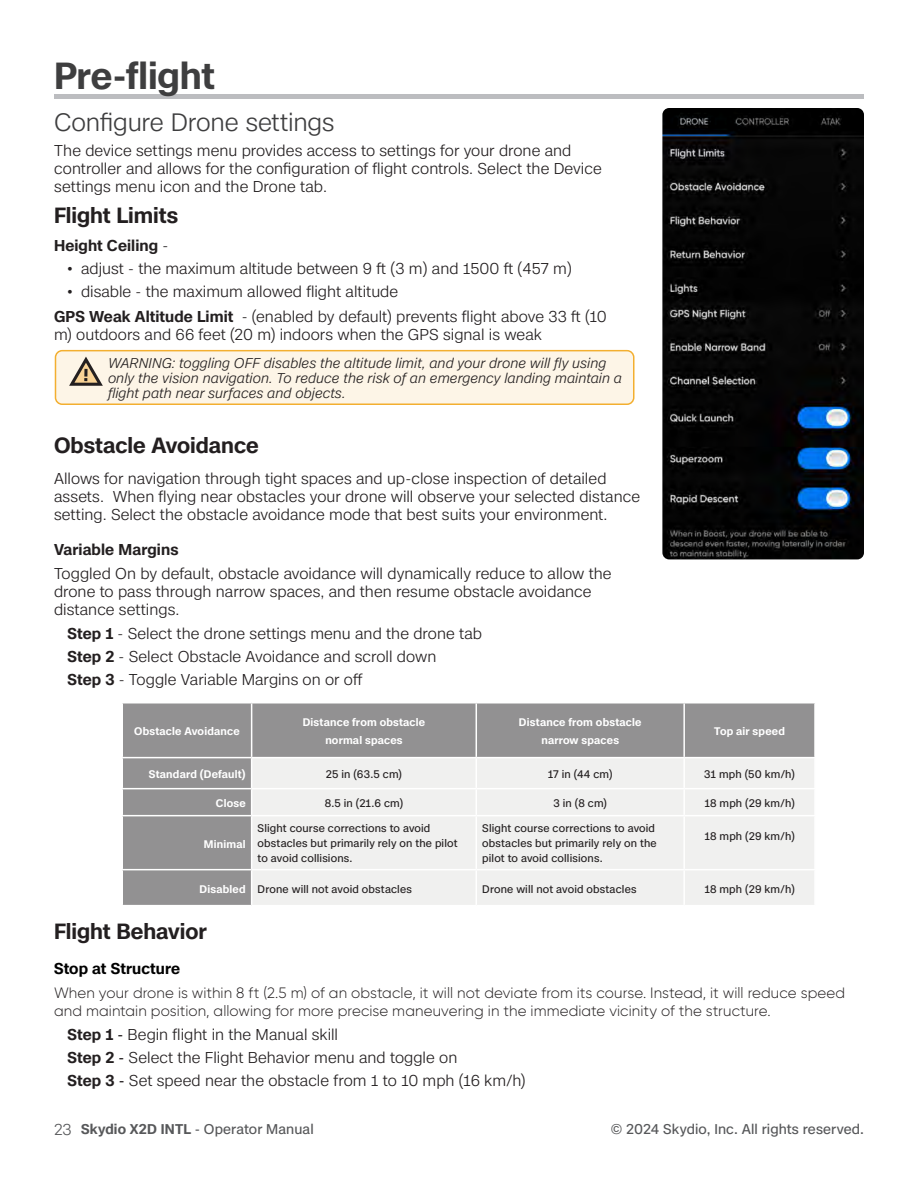
<style>
.page{position:relative;width:918px;height:1188px;background:#fff}
.page>*{position:absolute;margin:0;border:0;box-sizing:border-box;transform-origin:0 0}
.Heading_1{font:600 36px "Case";letter-spacing:-.005em;color:#3e3e3f}
.Heading_2{font:300 24px "Case";letter-spacing:-.01em;color:#3e3e3f}
.Heading_2-2{font:600 21px "Case";letter-spacing:-.005em;color:#231f20}
.Body_copy{font:300 15px/18px "Case";color:#231f20}
.Body_copy-2{font:300 15px/18px "Gilroy";letter-spacing:.005em;color:#231f20}
.Heading_3{font:300 15px "Case";letter-spacing:.005em;color:#231f20}
.t1{font:600 15px "Case";letter-spacing:.005em;color:#000}
.Heading_3-2{font:600 15px "Case";letter-spacing:.01em;color:#231f20}
.Body_copy-3{font:600 15px "Case";letter-spacing:.005em;color:#231f20}
.Body_copy-4{font:italic 300 13.5px/15px "Case";letter-spacing:.01em;color:#231f20}
.t2{font:13.5px "Case";letter-spacing:.005em;color:#57585a}
.Bulleted_list{font:10.5px/15px "Case";letter-spacing:.015em;color:#231f20}
.t3{font:600 10.5px "Case";letter-spacing:.02em;color:#fff}
.s1{font-weight:300}
.s2{font-family:"Gilroy";font-weight:600}
.s3{font-weight:600}
.s4{font-weight:400}
.s5{font-weight:300;font-size:15px}
</style>
<div class="page">
<div style="left:54px;top:94px;width:810px;height:5px;background:#bcbdc0"></div>
<img style="left:662px;top:108px;width:202px;height:451px">
<div style="left:55px;top:351px;width:579px;height:53px;background:#fdf5e7;border-radius:7px"></div>
<div style="left:55px;top:350px;width:579px;height:55px;border:2px solid #f3af30;border-radius:7px"></div>
<svg style="left:69px;top:357px;width:34px;height:29px"></svg>
<div style="left:123px;top:704px;width:691px;height:201px;background:#929192"></div>
<div style="left:252px;top:758px;width:562px;height:147px;background:#f0f0ef"></div>
<hr style="left:252px;top:757px;width:224px;height:1px;background:#fff">
<hr style="left:684px;top:757px;width:132px;height:1px;background:#fff">
<hr style="left:251px;top:758px;width:1px;height:30px;background:#fff">
<hr style="left:683px;top:870px;width:2px;height:35px;background:#fff">
<hr style="left:251px;top:703px;width:1px;height:54px;background:#fff">
<hr style="left:122px;top:757px;width:130px;height:1px;background:#fff">
<hr style="left:476px;top:703px;width:1px;height:54px;background:#fff">
<hr style="left:683px;top:703px;width:2px;height:54px;background:#fff">
<hr style="left:476px;top:757px;width:208px;height:1px;background:#fff">
<hr style="left:476px;top:758px;width:1px;height:30px;background:#fff">
<hr style="left:683px;top:758px;width:2px;height:30px;background:#fff">
<hr style="left:476px;top:788px;width:208px;height:1px;background:#fff">
<hr style="left:252px;top:788px;width:224px;height:1px;background:#fff">
<svg style="left:476px;top:789px;width:1px;height:26px"></svg>
<hr style="left:684px;top:869px;width:132px;height:1px;background:#fff">
<hr style="left:684px;top:788px;width:132px;height:1px;background:#fff">
<hr style="left:683px;top:789px;width:2px;height:26px;background:#fff">
<hr style="left:684px;top:815px;width:132px;height:1px;background:#fff">
<hr style="left:252px;top:815px;width:224px;height:1px;background:#fff">
<hr style="left:476px;top:815px;width:208px;height:1px;background:#fff">
<hr style="left:476px;top:816px;width:1px;height:53px;background:#fff">
<hr style="left:683px;top:816px;width:2px;height:53px;background:#fff">
<hr style="left:476px;top:869px;width:208px;height:1px;background:#fff">
<hr style="left:252px;top:869px;width:224px;height:1px;background:#fff">
<hr style="left:251px;top:870px;width:1px;height:35px;background:#fff">
<hr style="left:476px;top:870px;width:1px;height:35px;background:#fff">
<hr style="left:122px;top:788px;width:130px;height:1px;background:#fff">
<svg style="left:251px;top:789px;width:1px;height:26px"></svg>
<hr style="left:122px;top:815px;width:130px;height:1px;background:#fff">
<hr style="left:251px;top:816px;width:1px;height:53px;background:#fff">
<hr style="left:122px;top:869px;width:130px;height:1px;background:#fff">
<p class="Heading_1" style="left:54px;top:49px;width:162px">Pre-flight</p>
<p class="Heading_2" style="left:54px;top:104px;width:282px">Configure Drone settings</p>
<p class="Body_copy" style="left:54px;top:142px;width:549px">The device settings menu provides access to settings for your drone and controller and allows for the configuration of flight controls. Select the Device settings menu icon and the Drone tab.</p>
<p class="Heading_2-2" style="left:54px;top:199px;width:126px">Flight Limits</p>
<p class="Body_copy-3" style="left:54px;top:234px;width:116px">Height Ceiling <span class="s1">-</span></p>
<p class="Body_copy" style="left:68px;top:259px;width:506px"><span class="s2">•</span> adjust - the maximum altitude between 9 ft (3 m) and 1500 ft (457 m)</p>
<p class="Body_copy" style="left:68px;top:283px;width:332px"><span class="s2">•</span> disable - the maximum allowed flight altitude</p>
<p class="Body_copy" style="left:54px;top:307px;width:554px"><span class="s3">GPS Weak Altitude Limit</span> - (enabled by default) prevents flight above 33 ft (10 m) outdoors and 66 feet (20 m) indoors when the GPS signal is weak</p>
<p class="Body_copy-4" style="left:108px;top:355px;width:516px">WARNING: toggling OFF disables the altitude limit, and your drone will fly using only the vision navigation. To reduce the risk of an emergency landing maintain a flight path near surfaces and objects.</p>
<p class="Heading_2-2" style="left:54px;top:429px;width:206px">Obstacle Avoidance</p>
<p class="Body_copy" style="left:54px;top:469px;width:588px">Allows for navigation through tight spaces and up-close inspection of detailed assets. When flying near obstacles your drone will observe your selected distance setting. Select the obstacle avoidance mode that best suits your environment.</p>
<p class="Heading_3-2" style="left:54px;top:538px;width:126px">Variable Margins</p>
<p class="Body_copy" style="left:54px;top:565px;width:559px">Toggled On by default, obstacle avoidance will dynamically reduce to allow the drone to pass through narrow spaces, and then resume obstacle avoidance distance settings.</p>
<p class="Heading_3" style="left:68px;top:622px;width:416px"><span class="s3">Step 1</span> - Select the drone settings menu and the drone tab</p>
<p class="Body_copy" style="left:68px;top:647px;width:370px"><span class="s3">Step 2</span> - Select Obstacle Avoidance and scroll down</p>
<p class="Body_copy" style="left:68px;top:670px;width:297px"><span class="s3">Step 3</span> - Toggle Variable Margins on or off</p>
<p class="t3" style="left:134px;top:723px;width:107px">Obstacle Avoidance</p>
<p class="t3" style="left:303px;top:714px;width:124px">Distance from obstacle</p>
<p class="t3" style="left:325px;top:732px;width:79px">normal spaces</p>
<p class="t3" style="left:519px;top:714px;width:124px">Distance from obstacle</p>
<p class="t3" style="left:541px;top:732px;width:79px">narrow spaces</p>
<p class="t3" style="left:714px;top:723px;width:72px">Top air speed</p>
<p class="t3" style="left:149px;top:766px;width:98px">Standard (Default)</p>
<p class="Bulleted_list" style="left:326px;top:767px;width:78px">25 in (63.5 cm)</p>
<p class="Bulleted_list" style="left:548px;top:767px;width:66px">17 in (44 cm)</p>
<p class="Bulleted_list" style="left:704px;top:767px;width:92px">31 mph (50 km/h)</p>
<p class="t3" style="left:216px;top:795px;width:31px">Close</p>
<p class="Bulleted_list" style="left:325px;top:796px;width:80px">8.5 in (21.6 cm)</p>
<p class="Bulleted_list" style="left:553px;top:796px;width:55px">3 in (8 cm)</p>
<p class="Bulleted_list" style="left:704px;top:796px;width:92px">18 mph (29 km/h)</p>
<p class="t3" style="left:204px;top:836px;width:43px">Minimal</p>
<p class="Bulleted_list" style="left:258px;top:820px;width:201px">Slight course corrections to avoid obstacles but primarily rely on the pilot to avoid collisions.</p>
<p class="Bulleted_list" style="left:482px;top:820px;width:176px">Slight course corrections to avoid obstacles but primarily rely on the pilot to avoid collisions.</p>
<p class="Bulleted_list" style="left:704px;top:829px;width:92px">18 mph (29 km/h)</p>
<p class="t3" style="left:199px;top:881px;width:48px">Disabled</p>
<p class="Bulleted_list" style="left:258px;top:881px;width:156px">Drone will not avoid obstacles</p>
<p class="Bulleted_list" style="left:482px;top:881px;width:156px">Drone will not avoid obstacles</p>
<p class="Bulleted_list" style="left:704px;top:881px;width:92px">18 mph (29 km/h)</p>
<p class="Heading_2-2" style="left:54px;top:915px;width:154px">Flight Behavior</p>
<p class="t1" style="left:54px;top:957px;width:128px">Stop at Structure</p>
<p class="Body_copy-2" style="left:54px;top:984px;width:793px">When your drone is within 8 ft (2.5 m) of an obstacle, it will not deviate from its course. Instead, it will reduce speed and maintain position, allowing for more precise maneuvering in the immediate vicinity of the structure.</p>
<p class="Body_copy" style="left:68px;top:1025px;width:272px"><span class="s3">Step 1</span> <span class="s4">-</span> Begin flight in the Manual skill</p>
<p class="Body_copy" style="left:68px;top:1048px;width:391px"><span class="s3">Step 2</span> <span class="s4">-</span> Select the Flight Behavior menu and toggle on</p>
<p class="Body_copy" style="left:68px;top:1071px;width:460px"><span class="s3">Step 3</span> <span class="s4">-</span> Set speed near the obstacle from 1 to 10 mph (16 km/h)</p>
<p class="t2" style="left:54px;top:1119px;width:261px"><span class="s5">23</span> <span class="s3">Skydio X2D INTL</span> - Operator Manual</p>
<p class="t2" style="left:611px;top:1119px;width:255px">© 2024 Skydio, Inc. All rights reserved.</p>
</div>
